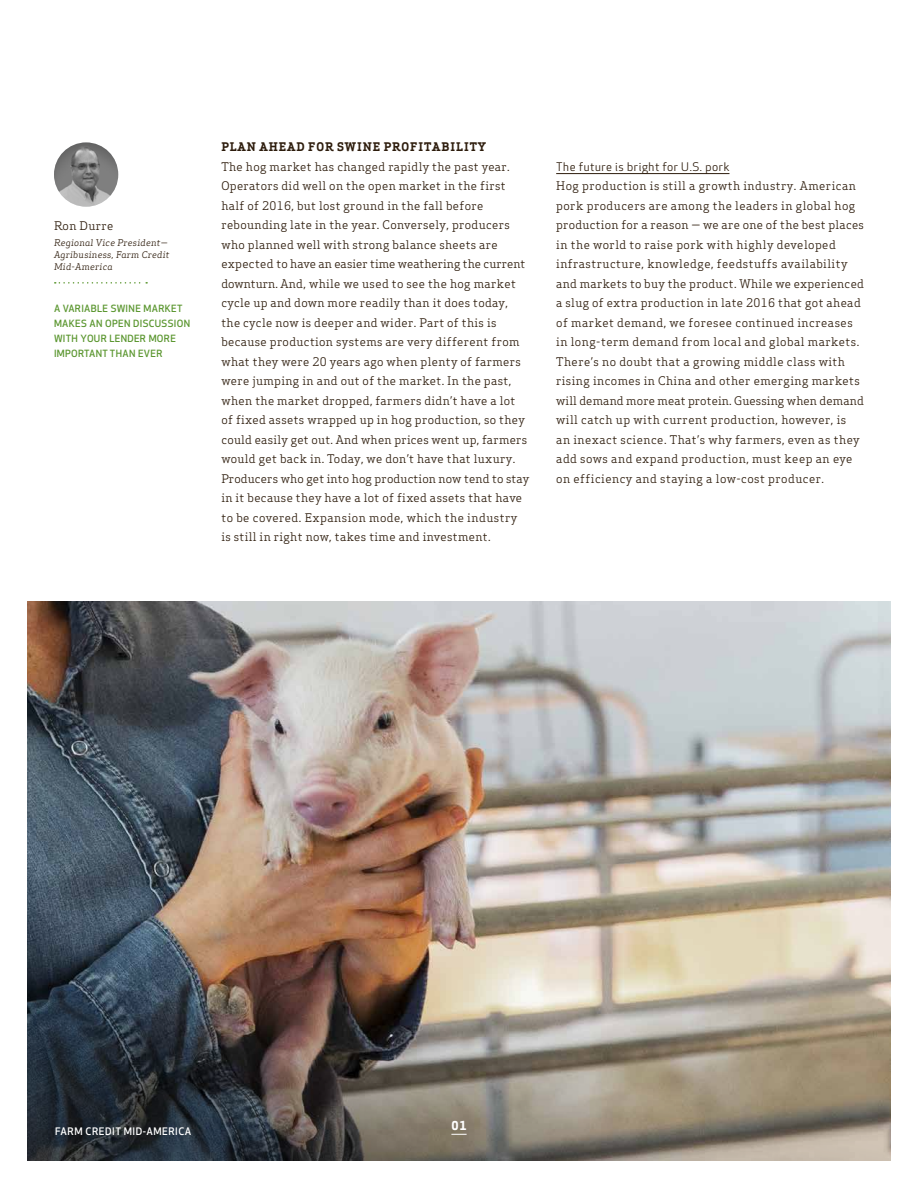
<style>
.page{position:relative;width:918px;height:1188px;background:#fff}
.page>*{position:absolute;margin:0;border:0;box-sizing:border-box;transform-origin:0 0}
.t1{font:700 12px "Apex New FCMA";color:#fff}
.t2{font:11.7px/19.5px "Apex Serif FCMA";letter-spacing:.03em;color:#2d1c0c}
.t3{font:700 11.7px "Apex Serif FCMA";letter-spacing:.08em;color:#2d1c0c}
.t4{font:11.7px "Apex New FCMA";letter-spacing:.05em;color:#2d1c0c}
.t5{font:500 10.2px "Apex New FCMA";letter-spacing:.05em;color:#fff}
.t6{font:500 9.75px/15px "Apex New FCMA";letter-spacing:.035em;color:#5c9731}
.t7{font:italic 9px/12px "Apex Serif FCMA";letter-spacing:.03em;color:#2d1c0c}
</style>
<div class="page">
<img style="left:27px;top:601px;width:864px;height:560px">
<svg style="left:55px;top:282px;width:92px;height:2px"></svg>
<hr style="left:556px;top:173px;width:173px;height:1px;background:#2d1c0c">
<img style="left:54px;top:142px;width:64px;height:65px;border-radius:32px">
<svg style="left:451px;top:1134px;width:16px;height:1px"></svg>
<p class="t2" style="left:54px;top:216px;width:61px">Ron Durre</p>
<p class="t7" style="left:54px;top:236px;width:117px">Regional Vice President—<br>Agribusiness, Farm Credit<br>Mid-America</p>
<p class="t6" style="left:54px;top:302px;width:138px">A VARIABLE SWINE MARKET<br>MAKES AN OPEN DISCUSSION<br>WITH YOUR LENDER MORE<br>IMPORTANT THAN EVER</p>
<p class="t3" style="left:221px;top:139px;width:266px">PLAN AHEAD FOR SWINE PROFITABILITY</p>
<p class="t2" style="left:221px;top:156px;width:309px">The hog market has changed rapidly the past year.<br>Operators did well on the open market in the first half of 2016, but lost ground in the fall before rebounding late in the year. Conversely, producers who planned well with strong balance sheets are expected to have an easier time weathering the current downturn. And, while we used to see the hog market cycle up and down more readily than it does today, the cycle now is deeper and wider. Part of this is because production systems are very different from what they were 20 years ago when plenty of farmers were jumping in and out of the market. In the past, when the market dropped, farmers didn’t have a lot of fixed assets wrapped up in hog production, so they could easily get out. And when prices went up, farmers would get back in. Today, we don’t have that luxury.<br>Producers who get into hog production now tend to stay in it because they have a lot of fixed assets that have to be covered. Expansion mode, which the industry is still in right now, takes time and investment.</p>
<p class="t4" style="left:556px;top:160px;width:175px">The future is bright for U.S. pork</p>
<p class="t2" style="left:556px;top:176px;width:309px">Hog production is still a growth industry. American pork producers are among the leaders in global hog production for a reason — we are one of the best places in the world to raise pork with highly developed infrastructure, knowledge, feedstuffs availability and markets to buy the product. While we experienced a slug of extra production in late 2016 that got ahead of market demand, we foresee continued increases in long-term demand from local and global markets.<br>There’s no doubt that a growing middle class with rising incomes in China and other emerging markets will demand more meat protein. Guessing when demand will catch up with current production, however, is<br>an inexact science. That’s why farmers, even as they add sows and expand production, must keep an eye on efficiency and staying a low-cost producer.</p>
<p class="t5" style="left:55px;top:1125px;width:138px">FARM CREDIT MID-AMERICA</p>
<p class="t1" style="left:451px;top:1118px;width:17px">01</p>
</div>
